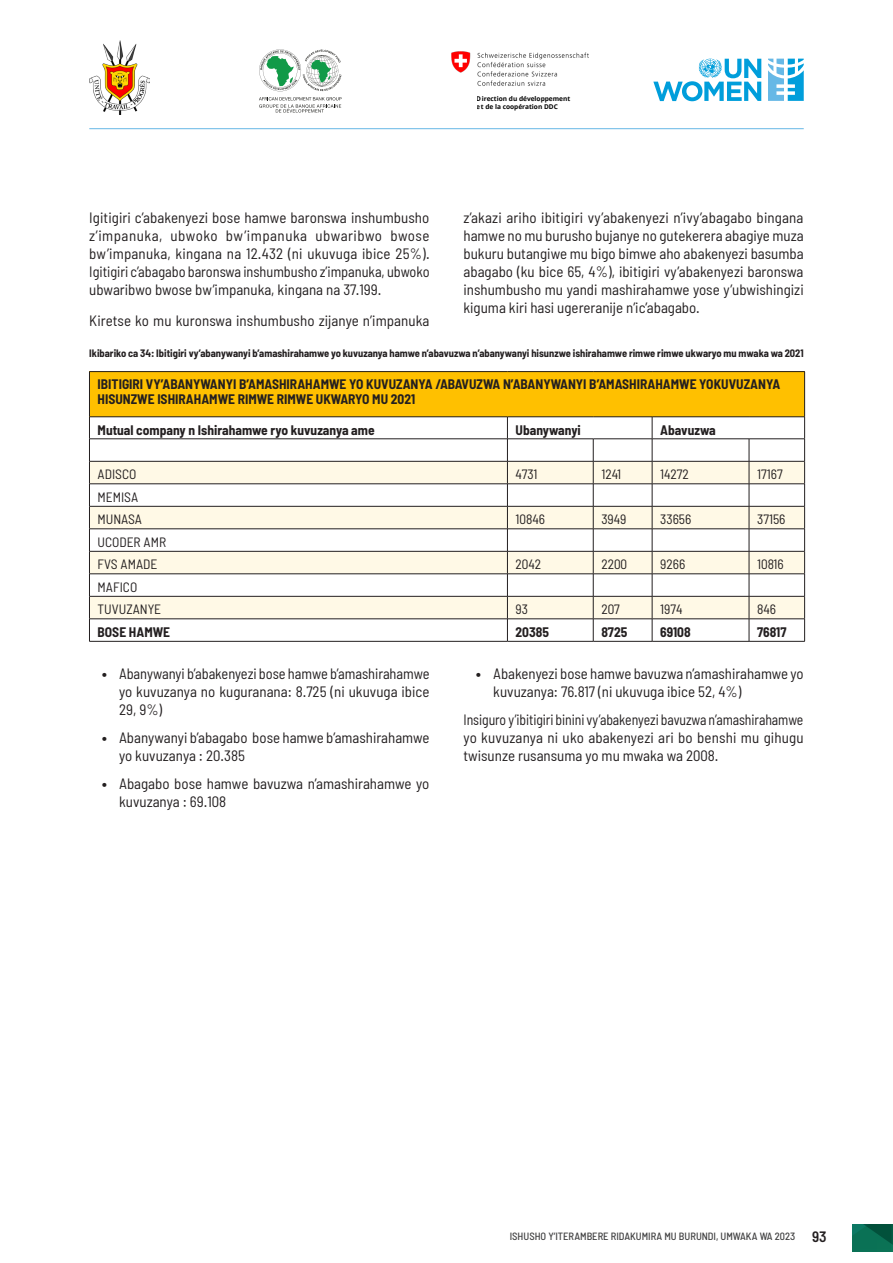
<style>
.page{position:relative;width:893px;height:1263px;background:#fff}
.page>*{position:absolute;margin:0;border:0;box-sizing:border-box;transform-origin:0 0}
.t1{font:semi-condensed 15px/18px "Barlow";color:#231f20}
.t2{font:semi-condensed 15px/18px "Barlow";color:#231f20;text-align:justify;scale:.92 1}
.t3{font:semi-condensed 15px/18px "Barlow";color:#231f20;text-align:justify;scale:.96 1}
.t4{font:700 semi-condensed 13.5px/14.5px "Barlow";color:#231f20}
.t5{font:semi-condensed 13.5px "Barlow";color:#231f20}
.TABLE_HEADER{font:700 semi-condensed 10.5px "Barlow";color:#231f20}
.t6{font:500 semi-condensed 10.5px "Barlow";color:#414142}
.t7{font:700 6.6px/8.7px "Open Sans";color:#000}
.s1{font-weight:800}
.s2{font-weight:600;font-size:15px;color:#231f20}
</style>
<div class="page">
<svg style="left:853px;top:1224px;width:40px;height:27px"></svg>
<hr style="left:89px;top:128px;width:715px;height:1px;background:#66b8e6">
<img style="left:451px;top:51px;width:138px;height:35px">
<svg style="left:259px;top:97px;width:83px;height:16px"></svg>
<svg style="left:259px;top:49px;width:83px;height:42px"></svg>
<img style="left:89px;top:41px;width:60px;height:74px">
<svg style="left:653px;top:58px;width:108px;height:43px"></svg>
<svg style="left:768px;top:59px;width:36px;height:42px"></svg>
<div style="left:89px;top:372px;width:716px;height:45px;background:#ffc000"></div>
<svg style="left:90px;top:462px;width:714px;height:156px;fill:#fff9e6"></svg>
<hr style="left:89px;top:371px;width:418px;height:1px;background:#231f20">
<hr style="left:89px;top:372px;width:1px;height:45px;background:#231f20">
<hr style="left:507px;top:371px;width:86px;height:1px;background:#231f20">
<hr style="left:593px;top:371px;width:59px;height:1px;background:#231f20">
<hr style="left:652px;top:371px;width:97px;height:1px;background:#231f20">
<hr style="left:749px;top:371px;width:56px;height:1px;background:#231f20">
<hr style="left:804px;top:372px;width:1px;height:45px;background:#231f20">
<hr style="left:89px;top:416px;width:418px;height:1px;background:#231f20">
<hr style="left:507px;top:416px;width:86px;height:1px;background:#231f20">
<hr style="left:593px;top:416px;width:59px;height:1px;background:#231f20">
<hr style="left:652px;top:416px;width:97px;height:1px;background:#231f20">
<hr style="left:749px;top:416px;width:56px;height:1px;background:#231f20">
<hr style="left:89px;top:438px;width:418px;height:1px;background:#231f20">
<hr style="left:507px;top:438px;width:86px;height:1px;background:#231f20">
<hr style="left:593px;top:438px;width:59px;height:1px;background:#231f20">
<hr style="left:652px;top:438px;width:97px;height:1px;background:#231f20">
<hr style="left:749px;top:438px;width:56px;height:1px;background:#231f20">
<hr style="left:89px;top:461px;width:418px;height:1px;background:#231f20">
<hr style="left:507px;top:461px;width:86px;height:1px;background:#231f20">
<hr style="left:593px;top:461px;width:59px;height:1px;background:#231f20">
<hr style="left:652px;top:461px;width:97px;height:1px;background:#231f20">
<hr style="left:749px;top:461px;width:56px;height:1px;background:#231f20">
<hr style="left:89px;top:483px;width:418px;height:1px;background:#231f20">
<hr style="left:507px;top:483px;width:86px;height:1px;background:#231f20">
<hr style="left:593px;top:483px;width:59px;height:1px;background:#231f20">
<hr style="left:652px;top:483px;width:97px;height:1px;background:#231f20">
<hr style="left:749px;top:483px;width:56px;height:1px;background:#231f20">
<hr style="left:89px;top:506px;width:418px;height:1px;background:#231f20">
<hr style="left:507px;top:506px;width:86px;height:1px;background:#231f20">
<hr style="left:593px;top:506px;width:59px;height:1px;background:#231f20">
<hr style="left:652px;top:506px;width:97px;height:1px;background:#231f20">
<hr style="left:749px;top:506px;width:56px;height:1px;background:#231f20">
<hr style="left:89px;top:528px;width:418px;height:1px;background:#231f20">
<hr style="left:507px;top:528px;width:86px;height:1px;background:#231f20">
<hr style="left:593px;top:528px;width:59px;height:1px;background:#231f20">
<hr style="left:652px;top:528px;width:97px;height:1px;background:#231f20">
<hr style="left:749px;top:528px;width:56px;height:1px;background:#231f20">
<hr style="left:89px;top:551px;width:418px;height:1px;background:#231f20">
<hr style="left:507px;top:551px;width:86px;height:1px;background:#231f20">
<hr style="left:593px;top:551px;width:59px;height:1px;background:#231f20">
<hr style="left:652px;top:551px;width:97px;height:1px;background:#231f20">
<hr style="left:749px;top:551px;width:56px;height:1px;background:#231f20">
<hr style="left:89px;top:573px;width:418px;height:1px;background:#231f20">
<hr style="left:507px;top:573px;width:86px;height:1px;background:#231f20">
<hr style="left:593px;top:573px;width:59px;height:1px;background:#231f20">
<hr style="left:652px;top:573px;width:97px;height:1px;background:#231f20">
<hr style="left:749px;top:573px;width:56px;height:1px;background:#231f20">
<hr style="left:89px;top:596px;width:418px;height:1px;background:#231f20">
<hr style="left:507px;top:596px;width:86px;height:1px;background:#231f20">
<hr style="left:593px;top:596px;width:59px;height:1px;background:#231f20">
<hr style="left:652px;top:596px;width:97px;height:1px;background:#231f20">
<hr style="left:749px;top:596px;width:56px;height:1px;background:#231f20">
<hr style="left:89px;top:618px;width:418px;height:1px;background:#231f20">
<svg style="left:89px;top:417px;width:1px;height:224px"></svg>
<hr style="left:507px;top:618px;width:86px;height:1px;background:#231f20">
<svg style="left:507px;top:417px;width:1px;height:224px"></svg>
<hr style="left:593px;top:618px;width:59px;height:1px;background:#231f20">
<svg style="left:593px;top:439px;width:1px;height:202px"></svg>
<hr style="left:652px;top:618px;width:97px;height:1px;background:#231f20">
<svg style="left:652px;top:417px;width:1px;height:224px"></svg>
<hr style="left:749px;top:618px;width:56px;height:1px;background:#231f20">
<svg style="left:749px;top:439px;width:1px;height:202px"></svg>
<svg style="left:804px;top:417px;width:1px;height:224px"></svg>
<hr style="left:89px;top:641px;width:418px;height:1px;background:#231f20">
<hr style="left:507px;top:641px;width:86px;height:1px;background:#231f20">
<hr style="left:593px;top:641px;width:59px;height:1px;background:#231f20">
<hr style="left:652px;top:641px;width:97px;height:1px;background:#231f20">
<hr style="left:749px;top:641px;width:56px;height:1px;background:#231f20">
<p class="t7" style="left:477px;top:94px;width:95px">Direction du développement et de la coopération DDC</p>
<p class="t1" style="left:89px;top:209px;width:342px;text-align:justify">Igitigiri c’abakenyezi bose hamwe baronswa inshumbusho z’impanuka, ubwoko bw’impanuka ubwaribwo bwose bw’impanuka, kingana na 12.432 (ni ukuvuga ibice 25%).<br>Igitigiri c’abagabo baronswa inshumbusho z’impanuka, ubwoko ubwaribwo bwose bw’impanuka, kingana na 37.199.</p>
<p class="t1" style="left:89px;top:311px;width:342px">Kiretse ko mu kuronswa inshumbusho zijanye n’impanuka</p>
<p class="t1" style="left:463px;top:209px;width:342px;text-align:justify">z’akazi ariho ibitigiri vy’abakenyezi n’ivy’abagabo bingana hamwe no mu burusho bujanye no gutekerera abagiye muza bukuru butangiwe mu bigo bimwe aho abakenyezi basumba abagabo (ku bice 65, 4%), ibitigiri vy’abakenyezi baronswa inshumbusho mu yandi mashirahamwe yose y’ubwishingizi kiguma kiri hasi ugereranije n’ic’abagabo.</p>
<p class="TABLE_HEADER" style="left:89px;top:347px;width:716px">Ikibariko ca 34: Ibitigiri vy’abanywanyi b’amashirahamwe yo kuvuzanya hamwe n’abavuzwa n’abanywanyi hisunzwe ishirahamwe rimwe rimwe ukwaryo mu mwaka wa 2021</p>
<p class="t4" style="left:98px;top:377px;width:684px">IBITIGIRI VY’ABANYWANYI B’AMASHIRAHAMWE YO KUVUZANYA /ABAVUZWA N’ABANYWANYI B’AMASHIRAHAMWE YOKUVUZANYA<br>HISUNZWE ISHIRAHAMWE RIMWE RIMWE UKWARYO MU 2021</p>
<p class="t4" style="left:98px;top:422px;width:279px">Mutual company n Ishirahamwe ryo kuvuzanya ame</p>
<p class="t4" style="left:516px;top:422px;width:67px">Ubanywanyi</p>
<p class="t4" style="left:660px;top:422px;width:57px">Abavuzwa</p>
<p class="t5" style="left:98px;top:466px;width:40px">ADISCO</p>
<p class="t5" style="left:516px;top:466px;width:24px">4731</p>
<p class="t5" style="left:601px;top:466px;width:21px">1241</p>
<p class="t5" style="left:660px;top:466px;width:30px">14272</p>
<p class="t5" style="left:757px;top:466px;width:27px">17167</p>
<p class="t5" style="left:98px;top:488px;width:42px">MEMISA</p>
<p class="t5" style="left:98px;top:511px;width:46px">MUNASA</p>
<p class="t5" style="left:516px;top:511px;width:31px">10846</p>
<p class="t5" style="left:601px;top:511px;width:27px">3949</p>
<p class="t5" style="left:660px;top:511px;width:33px">33656</p>
<p class="t5" style="left:757px;top:511px;width:30px">37156</p>
<p class="t5" style="left:98px;top:533px;width:70px">UCODER AMR</p>
<p class="t5" style="left:98px;top:556px;width:61px">FVS AMADE</p>
<p class="t5" style="left:516px;top:556px;width:27px">2042</p>
<p class="t5" style="left:601px;top:556px;width:27px">2200</p>
<p class="t5" style="left:660px;top:556px;width:27px">9266</p>
<p class="t5" style="left:757px;top:556px;width:28px">10816</p>
<p class="t5" style="left:98px;top:578px;width:41px">MAFICO</p>
<p class="t5" style="left:98px;top:601px;width:65px">TUVUZANYE</p>
<p class="t5" style="left:516px;top:601px;width:14px">93</p>
<p class="t5" style="left:601px;top:601px;width:20px">207</p>
<p class="t5" style="left:660px;top:601px;width:24px">1974</p>
<p class="t5" style="left:757px;top:601px;width:21px">846</p>
<p class="t4" style="left:98px;top:624px;width:74px">BOSE HAMWE</p>
<p class="t4" style="left:516px;top:624px;width:35px">20385</p>
<p class="t4" style="left:601px;top:624px;width:28px">8725</p>
<p class="t4" style="left:660px;top:624px;width:32px">69108</p>
<p class="t4" style="left:757px;top:624px;width:31px">76817</p>
<p class="t3" style="left:119px;top:664px;width:325px;text-indent:-17px"><span class="s1">•</span> Abanywanyi b’abakenyezi bose hamwe b’amashirahamwe yo kuvuzanya no kuguranana: 8.725 (ni ukuvuga ibice 29, 9%)</p>
<p class="t1" style="left:119px;top:728px;width:312px;text-indent:-17px"><span class="s1">•</span> Abanywanyi b’abagabo bose hamwe b’amashirahamwe yo kuvuzanya : 20.385</p>
<p class="t1" style="left:119px;top:774px;width:312px;text-indent:-17px"><span class="s1">•</span> Abagabo bose hamwe bavuzwa n’amashirahamwe yo kuvuzanya : 69.108</p>
<p class="t1" style="left:493px;top:664px;width:312px;text-indent:-17px"><span class="s1">•</span> Abakenyezi bose hamwe bavuzwa n’amashirahamwe yo kuvuzanya: 76.817 (ni ukuvuga ibice 52, 4%)</p>
<p class="t2" style="left:463px;top:710px;width:371px">Insiguro y’ibitigiri binini vy’abakenyezi bavuzwa n’amashirahamwe yo kuvuzanya ni uko abakenyezi ari bo benshi mu gihugu twisunze rusansuma yo mu mwaka wa 2008.</p>
<p class="t6" style="left:510px;top:1230px;width:319px">ISHUSHO Y’ITERAMBERE RIDAKUMIRA MU BURUNDI, UMWAKA WA 2023 <span class="s2">93</span></p>
</div>
